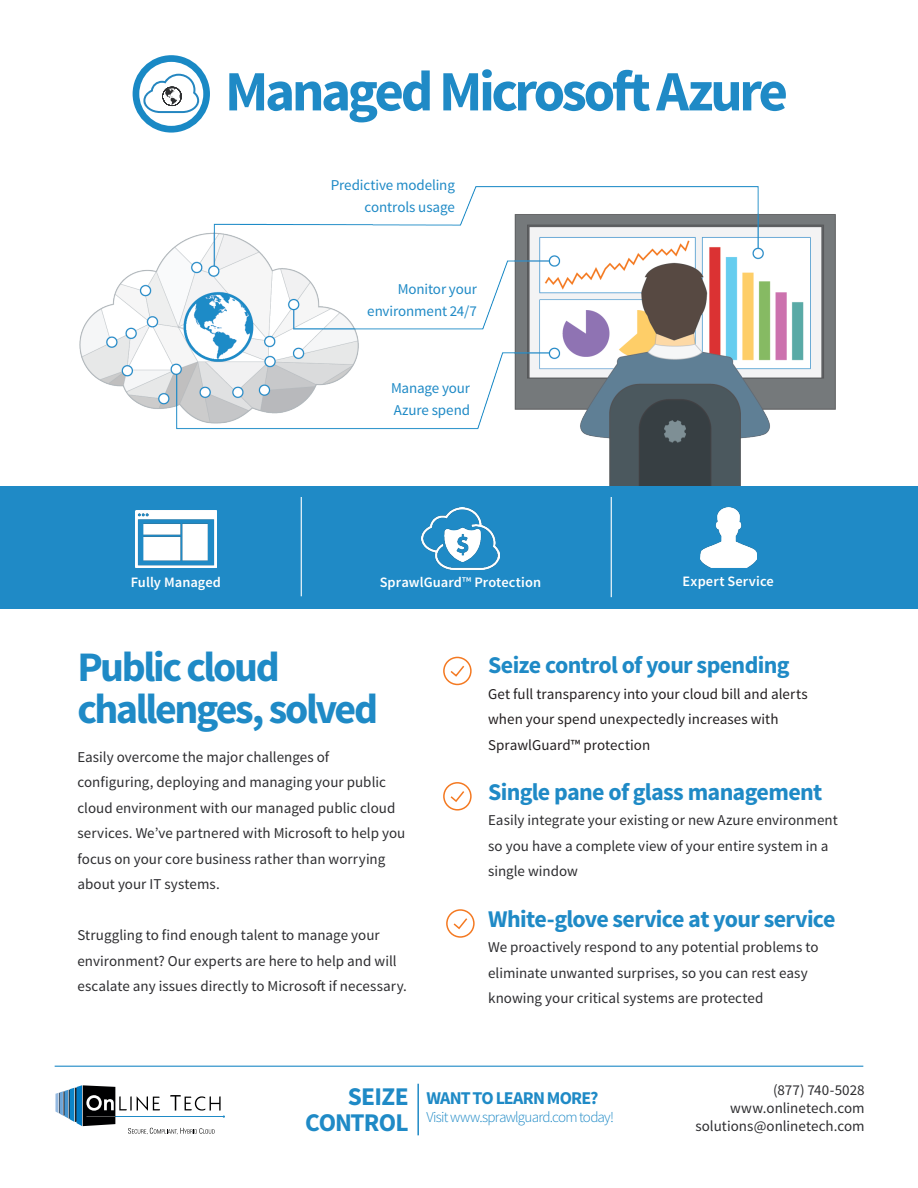
<style>
.page{position:relative;width:918px;height:1188px;background:#fff}
.page>*{position:absolute;margin:0;border:0;box-sizing:border-box;transform-origin:0 0}
.Page_Title{font:700 57px "Source Sans Pro";letter-spacing:-.06em;color:#1f8ac6}
.Header_1{font:700 42px/42px "Source Sans Pro";letter-spacing:-.055em;color:#1f8ac6}
.t1{font:700 25.5px "Source Sans Pro";letter-spacing:-.03em;color:#1f8ac6}
.Header_1-2{font:700 24px "Source Sans Pro";letter-spacing:-.03em;color:#1f8ac6}
.t2{font:700 18px "Source Sans Pro";letter-spacing:-.05em;color:#1f8ac6}
.Header_1-3{font:15px/25.5px "Source Sans Pro";color:#2d2d30}
.Header_1-4{font:15px/25.5px "Source Sans Pro";letter-spacing:.005em;color:#231f20}
.t3{font:15px/22.5px "Source Sans Pro";letter-spacing:-.01em;color:#1f8ac6;text-align:right}
.t4{font:300 15px "Source Sans Pro";letter-spacing:-.05em;color:#1f8ac6}
.Bullets{font:600 14.4px "Source Sans Pro";letter-spacing:.005em;color:#fff}
.s1{font-weight:400}
</style>
<div class="page">
<hr style="left:55px;top:1066px;width:808px;height:1px;background:#1f8ac6">
<svg style="left:55px;top:1085px;width:170px;height:49px"></svg>
<div style="left:443px;top:657px;width:29px;height:28px;border:2px solid #f47921;border-radius:50%"></div>
<svg style="left:450px;top:665px;width:15px;height:12px"></svg>
<div style="left:446px;top:909px;width:29px;height:29px;border:2px solid #f47921;border-radius:50%"></div>
<svg style="left:453px;top:918px;width:15px;height:12px"></svg>
<div style="left:443px;top:782px;width:29px;height:29px;border:2px solid #f47921;border-radius:50%"></div>
<svg style="left:450px;top:791px;width:15px;height:11px"></svg>
<img style="left:79px;top:186px;width:757px;height:300px">
<div style="left:0;top:486px;width:918px;height:122px;background:#1f8ac6"></div>
<img style="left:701px;top:507px;width:56px;height:61px">
<img style="left:421px;top:507px;width:79px;height:62px">
<img style="left:136px;top:510px;width:81px;height:58px">
<hr style="left:301px;top:497px;width:1px;height:99px;background:#fff">
<hr style="left:611px;top:497px;width:1px;height:100px;background:#fff">
<svg style="left:133px;top:55px;width:77px;height:78px"></svg>
<hr style="left:417px;top:1084px;width:2px;height:51px;background:#1f8ac6">
<p class="Page_Title" style="left:225px;top:55px;width:564px">Managed Microsoft Azure</p>
<p class="t3" style="left:331px;top:174px;width:126px">Predictive modeling</p>
<p class="t3" style="left:365px;top:196px;width:92px">controls usage</p>
<p class="t3" style="left:367px;top:278px;width:111px">Monitor your environment 24/7</p>
<p class="t3" style="left:391px;top:377px;width:81px;text-align:left">Manage your<br>Azure spend</p>
<p class="Bullets" style="left:131px;top:573px;width:92px">Fully Managed</p>
<p class="Bullets" style="left:380px;top:573px;width:163px">SprawlGuard<span class="s1">™</span> Protection</p>
<p class="Bullets" style="left:683px;top:572px;width:93px">Expert Service</p>
<p class="Header_1" style="left:77px;top:647px;width:302px">Public cloud challenges, solved</p>
<p class="Header_1-3" style="left:77px;top:744px;width:330px">Easily overcome the major challenges of configuring, deploying and managing your public cloud environment with our managed public cloud services. We’ve partnered with Microsoft to help you focus on your core business rather than worrying about your IT systems.</p>
<p class="Header_1-3" style="left:77px;top:923px;width:331px">Struggling to find enough talent to manage your environment? Our experts are here to help and will escalate any issues directly to Microsoft if necessary.</p>
<p class="Header_1-2" style="left:488px;top:650px;width:303px">Seize control of your spending</p>
<p class="Header_1-4" style="left:488px;top:681px;width:321px">Get full transparency into your cloud bill and alerts when your spend unexpectedly increases with<br>SprawlGuard™ protection</p>
<p class="Header_1-2" style="left:488px;top:776px;width:336px">Single pane of glass management</p>
<p class="Header_1-3" style="left:488px;top:808px;width:351px">Easily integrate your existing or new Azure environment so you have a complete view of your entire system in a single window</p>
<p class="Header_1-2" style="left:488px;top:903px;width:349px">White-glove service at your service</p>
<p class="Header_1-3" style="left:488px;top:935px;width:332px">We proactively respond to any potential problems to eliminate unwanted surprises, so you can rest easy knowing your critical systems are protected</p>
<p class="t1" style="left:348px;top:1080px;width:62px">SEIZE</p>
<p class="t1" style="left:305px;top:1106px;width:105px">CONTROL</p>
<p class="t2" style="left:426px;top:1087px;width:174px">WANT TO LEARN MORE?</p>
<p class="t4" style="left:426px;top:1108px;width:189px">Visit www.sprawlguard.com today!</p>
<p class="Header_1-3" style="left:695px;top:1081px;width:171px;line-height:18px;text-align:right">(877) 740-5028 www.onlinetech.com solutions@onlinetech.com</p>
</div>
